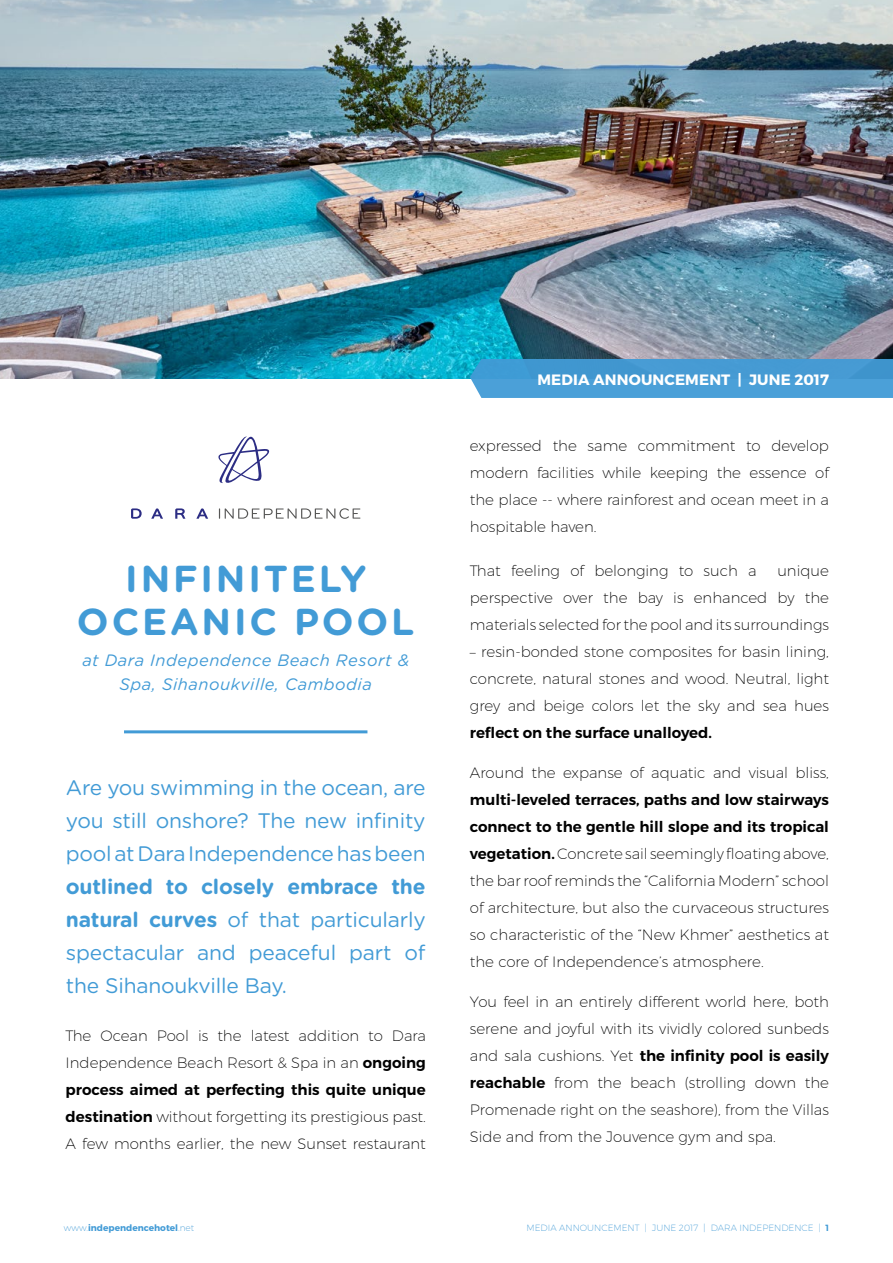
<style>
.page{position:relative;width:893px;height:1263px;background:#fff}
.page>*{position:absolute;margin:0;border:0;box-sizing:border-box;transform-origin:0 0}
.t1{font:700 37.5px/42px "Gotham Rounded";letter-spacing:.075em;color:#429bd6;text-align:center}
.t2{font:21px/33px "Gotham Rounded";letter-spacing:-.01em;color:#429bd6;text-align:justify}
.t3{font:italic 16.5px/24px "Gotham Rounded";letter-spacing:.03em;color:#429bd6;text-align:center}
.t4{font:200 15px/27px "Montserrat";color:#000;text-align:justify}
.t5{font:600 15px "Montserrat";color:#000}
.t6{font:700 15px "Montserrat";letter-spacing:.01em;color:#fff}
.t7{font:200 9px "Montserrat";color:#429bd6}
.t8{font:700 9px "Montserrat";color:#429bd6}
.s1{font-weight:700}
.s2{font-weight:600}
.s3{font-weight:200}
</style>
<div class="page">
<img style="left:0;top:0;width:893px;height:378px">
<svg style="left:470px;top:359px;width:423px;height:39px;background:#489dd5"></svg>
<svg style="left:218px;top:436px;width:52px;height:47px"></svg>
<svg style="left:131px;top:508px;width:11px;height:11px"></svg>
<svg style="left:151px;top:508px;width:12px;height:11px"></svg>
<svg style="left:175px;top:508px;width:10px;height:11px"></svg>
<svg style="left:196px;top:508px;width:12px;height:11px"></svg>
<svg style="left:219px;top:508px;width:141px;height:11px"></svg>
<hr style="left:124px;top:730px;width:243px;height:3px;background:#429bd6">
<h1 class="t1" style="left:77px;top:557px;width:339px">INFINITELY<br>OCEANIC POOL</h1>
<p class="t3" style="left:82px;top:647px;width:328px">at Dara Independence Beach Resort &amp;<br>Spa, Sihanoukville, Cambodia</p>
<h2 class="t2" style="left:66px;top:770px;width:361px">Are you swimming in the ocean, are you still onshore? The new infinity pool at Dara Independence has been</h2>
<h2 class="t2" style="left:66px;top:869px;width:361px"><span class="s1">outlined to closely embrace the natural curves</span> of that particularly spectacular and peaceful part of the Sihanoukville Bay.</h2>
<p class="t4" style="left:66px;top:1022px;width:362px">The Ocean Pool is the latest addition to Dara Independence Beach Resort &amp; Spa in an <span class="s2">ongoing process aimed at perfecting this quite unique destination</span> without forgetting its prestigious past.<br>A few months earlier, the new Sunset restaurant</p>
<p class="t6" style="left:537px;top:371px;width:293px">MEDIA ANNOUNCEMENT | JUNE 2017</p>
<p class="t4" style="left:470px;top:432px;width:361px">expressed the same commitment to develop modern facilities while keeping the essence of the place -- where rainforest and ocean meet in a hospitable haven.</p>
<p class="t4" style="left:470px;top:557px;width:288px">That feeling of belonging to such a</p>
<p class="t4" style="left:470px;top:557px;width:361px;text-indent:307px">unique perspective over the bay is enhanced by the materials selected for the pool and its surroundings</p>
<p class="t4" style="left:470px;top:638px;width:361px">– resin-bonded stone composites for basin lining, concrete, natural stones and wood. Neutral, light grey and beige colors let the sky and sea hues</p>
<p class="t5" style="left:470px;top:723px;width:244px">reflect on the surface unalloyed.</p>
<p class="t4" style="left:470px;top:759px;width:361px">Around the expanse of aquatic and visual bliss,</p>
<p class="t4" style="left:470px;top:786px;width:361px"><span class="s2">multi-leveled terraces, paths and low stairways connect to the gentle hill slope and its tropical vegetation.</span> Concrete sail seemingly floating above, the bar roof reminds the “California Modern” school of architecture, but also the curvaceous structures so characteristic of the “New Khmer” aesthetics at the core of Independence’s atmosphere.</p>
<p class="t4" style="left:470px;top:987px;width:361px">You feel in an entirely different world here, both serene and joyful with its vividly colored sunbeds and sala cushions. Yet <span class="s2">the infinity pool is easily reachable</span> from the beach (strolling down the Promenade right on the seashore), from the Villas Side and from the Jouvence gym and spa.</p>
<p class="t8" style="left:64px;top:1222px;width:132px"><span class="s3">www.</span>independencehotel<span class="s3">.net</span></p>
<p class="t7" style="left:527px;top:1222px;width:304px">MEDIA ANNOUNCEMENT | JUNE 2017 | DARA INDEPENDENCE | <span class="s2">1</span></p>
</div>
